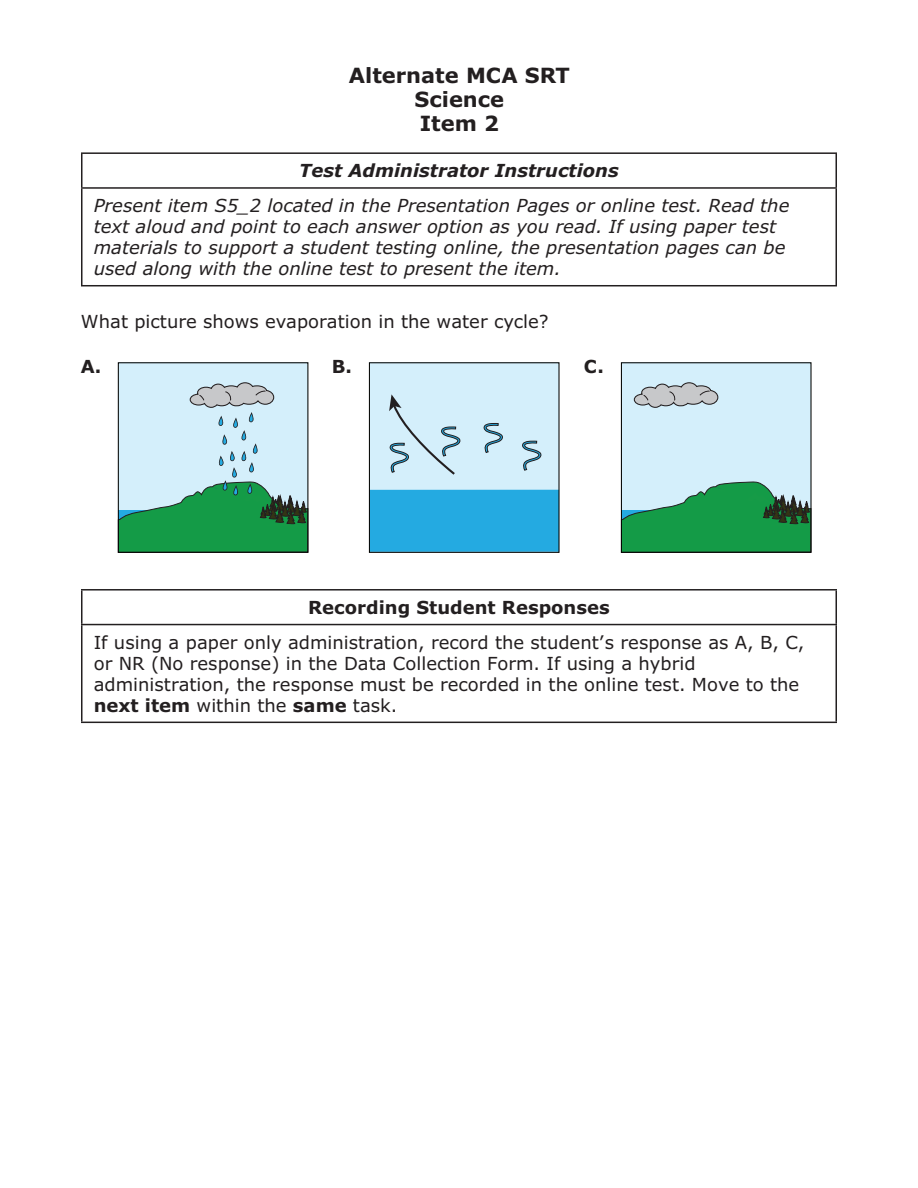
<style>
.page{position:relative;width:918px;height:1188px;background:#fff}
.page>*{position:absolute;margin:0;border:0;box-sizing:border-box;transform-origin:0 0}
.t1{font:700 21px/24px "Verdana Pro";color:#231f20;text-align:center}
.t2{font:18px/21px "Verdana Pro";color:#231f20}
.t3{font:italic 18px/21px "Verdana Pro";color:#231f20}
.t4{font:700 18px "Verdana Pro";color:#231f20}
.t5{font:italic 700 18px "Verdana Pro";color:#231f20}
.s1{font-weight:700}
</style>
<div class="page">
<hr style="left:81px;top:152px;width:756px;height:2px;background:#231f20">
<hr style="left:81px;top:154px;width:1px;height:33px;background:#231f20">
<hr style="left:836px;top:154px;width:1px;height:33px;background:#231f20">
<hr style="left:81px;top:187px;width:756px;height:2px;background:#231f20">
<hr style="left:81px;top:189px;width:1px;height:96px;background:#231f20">
<hr style="left:836px;top:189px;width:1px;height:96px;background:#231f20">
<hr style="left:81px;top:285px;width:756px;height:1px;background:#231f20">
<div style="left:118px;top:363px;width:190px;height:149px;background:#d4effb"></div>
<svg style="left:120px;top:382px;width:186px;height:169px"></svg>
<div style="left:118px;top:362px;width:190px;height:191px;border:1px solid #040503"></div>
<div style="left:369px;top:362px;width:190px;height:190px;background:#d4effb"></div>
<div style="left:369px;top:490px;width:190px;height:62px;background:#24aae1"></div>
<div style="left:369px;top:362px;width:191px;height:191px;border:1px solid #040503"></div>
<svg style="left:483px;top:423px;width:20px;height:30px"></svg>
<svg style="left:522px;top:440px;width:20px;height:31px"></svg>
<svg style="left:389px;top:394px;width:72px;height:81px"></svg>
<div style="left:621px;top:363px;width:190px;height:149px;background:#d4effb"></div>
<svg style="left:623px;top:481px;width:187px;height:70px"></svg>
<svg style="left:633px;top:382px;width:86px;height:26px"></svg>
<div style="left:621px;top:362px;width:191px;height:191px;border:1px solid #040503"></div>
<hr style="left:81px;top:589px;width:756px;height:2px;background:#231f20">
<hr style="left:81px;top:591px;width:1px;height:33px;background:#231f20">
<hr style="left:836px;top:591px;width:1px;height:33px;background:#231f20">
<hr style="left:81px;top:624px;width:756px;height:1px;background:#231f20">
<hr style="left:81px;top:625px;width:1px;height:97px;background:#231f20">
<hr style="left:836px;top:625px;width:1px;height:97px;background:#231f20">
<hr style="left:81px;top:722px;width:756px;height:1px;background:#231f20">
<p class="t1" style="left:349px;top:64px;width:223px">Alternate MCA SRT<br>Science<br>Item 2</p>
<p class="t5" style="left:299px;top:163px;width:321px">Test Administrator Instructions</p>
<p class="t3" style="left:94px;top:196px;width:697px">Present item S5_2 located in the Presentation Pages or online test. Read the text aloud and point to each answer option as you read. If using paper test materials to support a student testing online, the presentation pages can be used along with the online test to present the item.</p>
<p class="t2" style="left:81px;top:313px;width:469px">What picture shows evaporation in the water cycle?</p>
<p class="t4" style="left:81px;top:359px;width:22px">A.</p>
<p class="t4" style="left:332px;top:359px;width:22px">B.</p>
<p class="t4" style="left:584px;top:359px;width:22px">C.</p>
<p class="t4" style="left:308px;top:600px;width:303px">Recording Student Responses</p>
<p class="t2" style="left:94px;top:633px;width:712px">If using a paper only administration, record the student’s response as A, B, C, or NR (No response) in the Data Collection Form. If using a hybrid administration, the response must be recorded in the online test. Move to the <span class="s1">next item</span> within the <span class="s1">same</span> task.</p>
</div>
